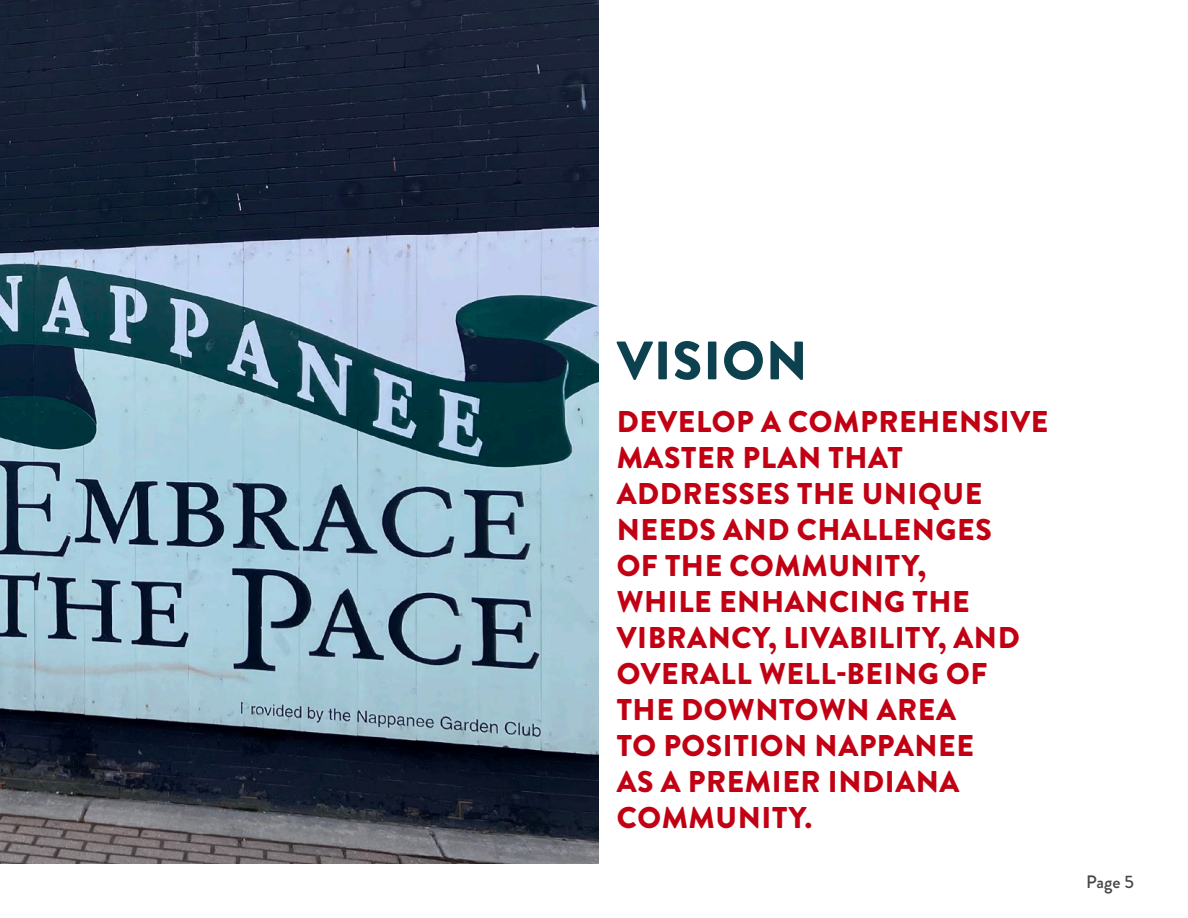
<style>
.page{position:relative;width:1188px;height:918px;background:#fff}
.page>*{position:absolute;margin:0;border:0;box-sizing:border-box;transform-origin:0 0}
.t1{font:900 54px "Brandon Grotesque";letter-spacing:.02em;color:#0e414f}
.t2{font:900 30px/36px "Brandon Grotesque";letter-spacing:.02em;color:#c10013}
.t3{font:500 18px "Brandon Grotesque";color:#474747}
</style>
<div class="page">
<img style="left:0;top:0;width:598px;height:864px">
<h1 class="t1" style="left:617px;top:322px;width:192px">VISION</h1>
<p class="t2" style="left:617px;top:404px;width:433px">DEVELOP A COMPREHENSIVE<br>MASTER PLAN THAT<br>ADDRESSES THE UNIQUE<br>NEEDS AND CHALLENGES<br>OF THE COMMUNITY,<br>WHILE ENHANCING THE<br>VIBRANCY, LIVABILITY, AND<br>OVERALL WELL-BEING OF<br>THE DOWNTOWN AREA<br>TO POSITION NAPPANEE<br>AS A PREMIER INDIANA<br>COMMUNITY.</p>
<p class="t3" style="left:1086px;top:869px;width:49px">Page 5</p>
</div>
